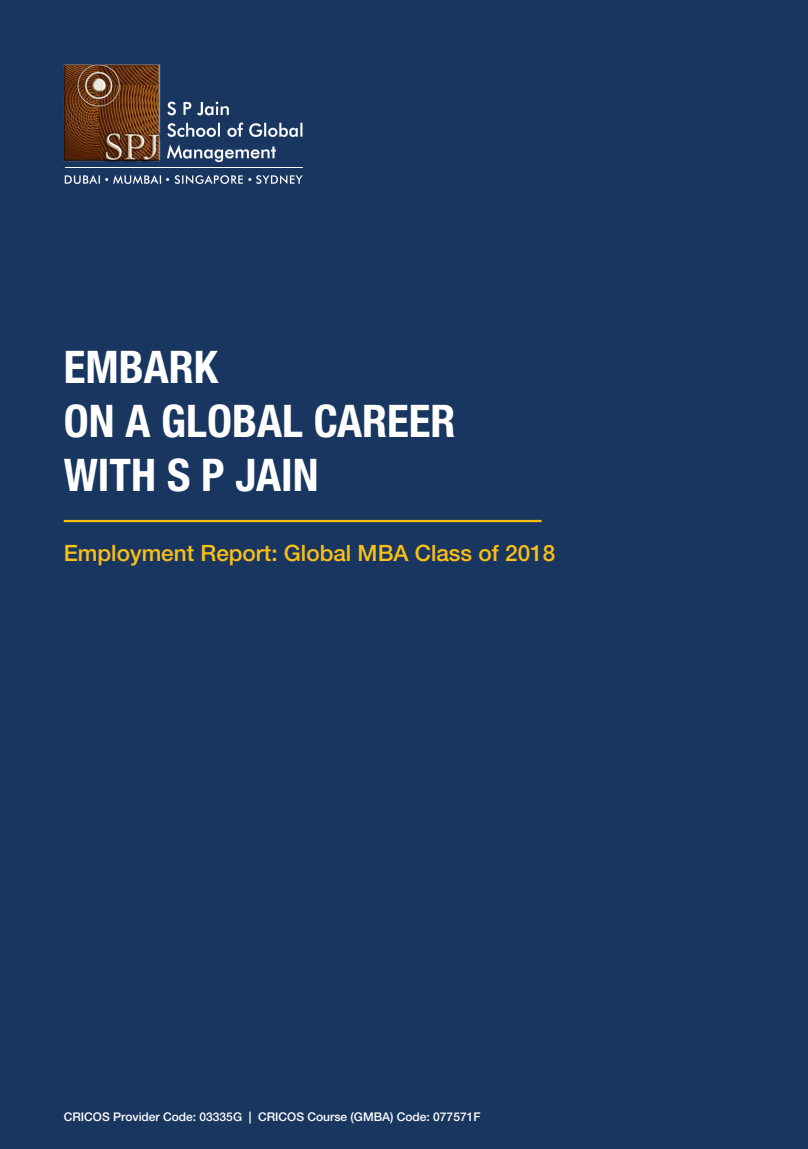
<style>
.page{position:relative;width:808px;height:1149px;background:#fff}
.page>*{position:absolute;margin:0;border:0;box-sizing:border-box;transform-origin:0 0}
.t1{font:700 condensed 45px/54px "Helvetica Neue LT Std";color:#fff}
.t2{font:500 22.5px "Helvetica Neue LT Std";color:#fbbf15}
.t3{font:500 12px "Helvetica Neue LT Std";color:#fff}
</style>
<div class="page">
<div style="left:0;top:0;width:808px;height:1148px;background:#183660"></div>
<hr style="left:64px;top:519px;width:477px;height:3px;background:#fec00f">
<img style="left:64px;top:64px;width:97px;height:98px">
<hr style="left:65px;top:168px;width:237px;height:1px;background:#fff">
<svg style="left:167px;top:102px;width:135px;height:60px"></svg>
<svg style="left:65px;top:175px;width:238px;height:9px"></svg>
<h1 class="t1" style="left:64px;top:339px;width:393px">EMBARK<br>ON A GLOBAL CAREER<br>WITH S P JAIN</h1>
<h2 class="t2" style="left:64px;top:539px;width:493px">Employment Report: Global MBA Class of 2018</h2>
<p class="t3" style="left:64px;top:1108px;width:418px">CRICOS Provider Code: 03335G | CRICOS Course (GMBA) Code: 077571F</p>
</div>
